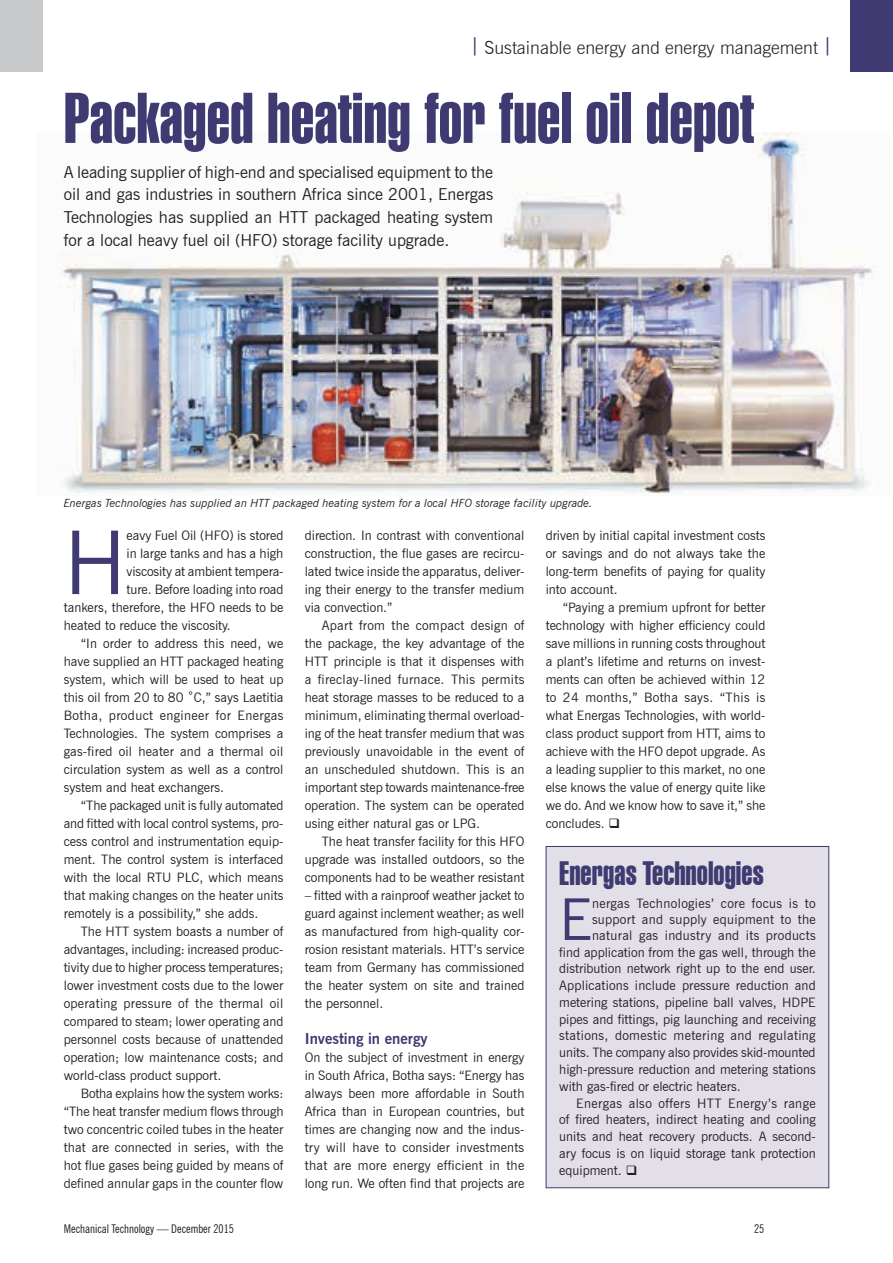
<style>
.page{position:relative;width:893px;height:1263px;background:#fff}
.page>*{position:absolute;margin:0;border:0;box-sizing:border-box;transform-origin:0 0}
.t1{font:87.75px "News Gothic BT";color:#3f3a71}
.t2{font:69.6px "Swiss 911 BT Extra Compressed";color:#3f3a71}
.t3{font:57.45px "News Gothic BT";color:#3f3a71}
.t4{font:33px "Swiss 911 BT Extra Compressed";color:#3f3a71}
.t5{font:300 18px "News Gothic BT";color:#231f20}
.t6{font:16.5px/22.5px "News Gothic BT";color:#231f20;text-align:justify}
.t7{font:700 15px "News Gothic BT";color:#3f3a71}
.t8{font:13.05px/18px "News Gothic BT";color:#231f20;text-align:justify}
.t9{font:13.05px "News Gothic BT";letter-spacing:.03em;color:#231f20}
.t10{font:13.05px "News Gothic BT";letter-spacing:.025em;color:#231f20}
.t11{font:13.05px "News Gothic BT";letter-spacing:.02em;color:#231f20}
.t12{font:condensed 12px "News Gothic BT";color:#231f20}
.t13{font:italic 11.25px "News Gothic BT";color:#231f20}
.s1{color:#3f3a71}
</style>
<div class="page">
<div style="left:0;top:0;width:43px;height:72px;background:#c7c9cb"></div>
<div style="left:851px;top:0;width:42px;height:72px;background:#3f3a71"></div>
<div style="left:546px;top:846px;width:283px;height:342px;background:#e2dfe8"></div>
<div style="left:546px;top:846px;width:283px;height:342px;border:1px solid #3f3a71"></div>
<img style="left:60px;top:133px;width:815px;height:360px">
<h3 class="t5" style="left:470px;top:37px;width:363px"><span class="s1">⎪</span> Sustainable energy and energy management <span class="s1">⎪</span></h3>
<h2 class="t2" style="left:64px;top:79px;width:692px">Packaged heating for fuel oil depot</h2>
<p class="t6" style="left:64px;top:161px;width:431px">A leading supplier of high-end and specialised equipment to the oil and gas industries in southern Africa since 2001, Energas Technologies has supplied an HTT packaged heating system for a local heavy fuel oil (HFO) storage facility upgrade.</p>
<p class="t13" style="left:64px;top:496px;width:530px">Energas Technologies has supplied an HTT packaged heating system for a local HFO storage facility upgrade.</p>
<p class="t8" style="left:305px;top:526px;width:221px">direction. In contrast with conventional construction, the flue gases are recircu&shy;lated twice inside the apparatus, deliver&shy;ing their energy to the transfer medium via convection.”</p>
<p class="t8" style="left:305px;top:616px;width:221px;text-indent:17px">Apart from the compact design of the package, the key advantage of the HTT principle is that it dispenses with a fireclay-lined furnace. This permits heat storage masses to be reduced to a minimum, eliminating thermal overload&shy;ing of the heat transfer medium that was previously unavoidable in the event of an unscheduled shutdown. This is an important step towards maintenance-free operation. The system can be operated using either natural gas or LPG.</p>
<p class="t8" style="left:305px;top:832px;width:221px;text-indent:17px">The heat transfer facility for this HFO upgrade was installed outdoors, so the components had to be weather resistant</p>
<p class="t8" style="left:305px;top:886px;width:221px">– fitted with a rainproof weather jacket to guard against inclement weather; as well as manufactured from high-quality cor&shy;rosion resistant materials. HTT’s service team from Germany has commissioned the heater system on site and trained the personnel.</p>
<p class="t7" style="left:305px;top:1030px;width:124px">Investing in energy</p>
<p class="t8" style="left:305px;top:1048px;width:221px">On the subject of investment in energy in South Africa, Botha says: “Energy has always been more affordable in South Africa than in European countries, but times are changing now and the indus&shy;try will have to consider investments that are more energy efficient in the long run. We often find that projects are</p>
<h1 class="t1" style="left:64px;top:510px;width:64px">H</h1>
<p class="t8" style="left:126px;top:526px;width:158px">eavy Fuel Oil (HFO) is stored</p>
<p class="t8" style="left:546px;top:526px;width:221px">driven by initial capital investment costs or savings and do not always take the long-term benefits of paying for quality into account.</p>
<p class="t8" style="left:546px;top:598px;width:221px;text-indent:17px">“Paying a premium upfront for better technology with higher efficiency could save millions in running costs throughout a plant’s lifetime and returns on invest&shy;ments can often be achieved within 12 to 24 months,” Botha says. “This is what Energas Technologies, with world&shy;class product support from HTT, aims to achieve with the HFO depot upgrade. As a leading supplier to this market, no one else knows the value of energy quite like we do. And we know how to save it,” she concludes. ❑</p>
<p class="t8" style="left:126px;top:544px;width:158px">in large tanks and has a high</p>
<p class="t8" style="left:126px;top:562px;width:158px">viscosity at ambient tempera-</p>
<p class="t8" style="left:126px;top:580px;width:158px">ture. Before loading into road</p>
<p class="t8" style="left:64px;top:598px;width:221px">tankers, therefore, the HFO needs to be</p>
<p class="t8" style="left:64px;top:616px;width:168px">heated to reduce the viscosity.</p>
<p class="t8" style="left:81px;top:634px;width:204px">“In order to address this need, we</p>
<p class="t8" style="left:64px;top:652px;width:221px">have supplied an HTT packaged heating</p>
<p class="t8" style="left:64px;top:670px;width:221px">system, which will be used to heat up</p>
<p class="t8" style="left:64px;top:688px;width:221px">this oil from 20 to 80 ˚C,” says Laetitia</p>
<p class="t9" style="left:64px;top:707px;width:221px">Botha, product engineer for Energas</p>
<p class="t8" style="left:64px;top:724px;width:221px">Technologies. The system comprises a</p>
<p class="t8" style="left:64px;top:742px;width:221px">gas-fired oil heater and a thermal oil</p>
<p class="t8" style="left:64px;top:760px;width:221px">circulation system as well as a control</p>
<p class="t8" style="left:64px;top:778px;width:162px">system and heat exchangers.</p>
<p class="t8" style="left:81px;top:796px;width:204px">“The packaged unit is fully automated</p>
<p class="t8" style="left:64px;top:814px;width:221px">and fitted with local control systems, pro-</p>
<p class="t8" style="left:64px;top:832px;width:221px">cess control and instrumentation equip-</p>
<p class="t8" style="left:64px;top:850px;width:221px">ment. The control system is interfaced</p>
<p class="t8" style="left:64px;top:868px;width:221px">with the local RTU PLC, which means</p>
<p class="t8" style="left:64px;top:886px;width:221px">that making changes on the heater units</p>
<p class="t8" style="left:64px;top:904px;width:196px">remotely is a possibility,” she adds.</p>
<p class="t8" style="left:81px;top:922px;width:204px">The HTT system boasts a number of</p>
<p class="t8" style="left:64px;top:940px;width:221px">advantages, including: increased produc-</p>
<p class="t8" style="left:64px;top:958px;width:221px">tivity due to higher process temperatures;</p>
<p class="t8" style="left:64px;top:976px;width:221px">lower investment costs due to the lower</p>
<p class="t11" style="left:64px;top:995px;width:221px">operating pressure of the thermal oil</p>
<p class="t8" style="left:64px;top:1012px;width:221px">compared to steam; lower operating and</p>
<p class="t8" style="left:64px;top:1030px;width:221px">personnel costs because of unattended</p>
<p class="t8" style="left:64px;top:1048px;width:221px">operation; low maintenance costs; and</p>
<p class="t8" style="left:64px;top:1066px;width:159px">world-class product support.</p>
<p class="t8" style="left:81px;top:1084px;width:204px">Botha explains how the system works:</p>
<p class="t8" style="left:64px;top:1102px;width:221px">“The heat transfer medium flows through</p>
<p class="t8" style="left:64px;top:1120px;width:221px">two concentric coiled tubes in the heater</p>
<p class="t8" style="left:64px;top:1138px;width:221px">that are connected in series, with the</p>
<p class="t8" style="left:64px;top:1156px;width:221px">hot flue gases being guided by means of</p>
<p class="t8" style="left:64px;top:1174px;width:221px">defined annular gaps in the counter flow</p>
<h3 class="t4" style="left:559px;top:854px;width:206px">Energas Technologies</h3>
<h3 class="t3" style="left:559px;top:885px;width:34px">E</h3>
<p class="t9" style="left:592px;top:895px;width:225px">nergas Technologies’ core focus is to</p>
<p class="t11" style="left:592px;top:911px;width:225px">support and supply equipment to the</p>
<p class="t10" style="left:592px;top:927px;width:225px">natural gas industry and its products</p>
<p class="t8" style="left:559px;top:943px;width:258px">find application from the gas well, through the</p>
<p class="t8" style="left:559px;top:960px;width:258px">distribution network right up to the end user.</p>
<p class="t8" style="left:559px;top:976px;width:258px">Applications include pressure reduction and</p>
<p class="t8" style="left:559px;top:993px;width:258px">metering stations, pipeline ball valves, HDPE</p>
<p class="t8" style="left:559px;top:1010px;width:258px">pipes and fittings, pig launching and receiving</p>
<p class="t10" style="left:559px;top:1028px;width:258px">stations, domestic metering and regulating</p>
<p class="t8" style="left:559px;top:1043px;width:258px">units. The company also provides skid-mounted</p>
<p class="t8" style="left:559px;top:1060px;width:258px">high-pressure reduction and metering stations</p>
<p class="t8" style="left:559px;top:1077px;width:183px">with gas-fired or electric heaters.</p>
<p class="t9" style="left:576px;top:1095px;width:241px">Energas also offers HTT Energy’s range</p>
<p class="t8" style="left:559px;top:1110px;width:258px">of fired heaters, indirect heating and cooling</p>
<p class="t8" style="left:559px;top:1127px;width:258px">units and heat recovery products. A second-</p>
<p class="t8" style="left:559px;top:1144px;width:258px">ary focus is on liquid storage tank protection</p>
<p class="t8" style="left:559px;top:1161px;width:80px">equipment. ❑</p>
<p class="t12" style="left:64px;top:1221px;width:172px">Mechanical Technology — December 2015</p>
<p class="t12" style="left:754px;top:1221px;width:12px">25</p>
</div>
